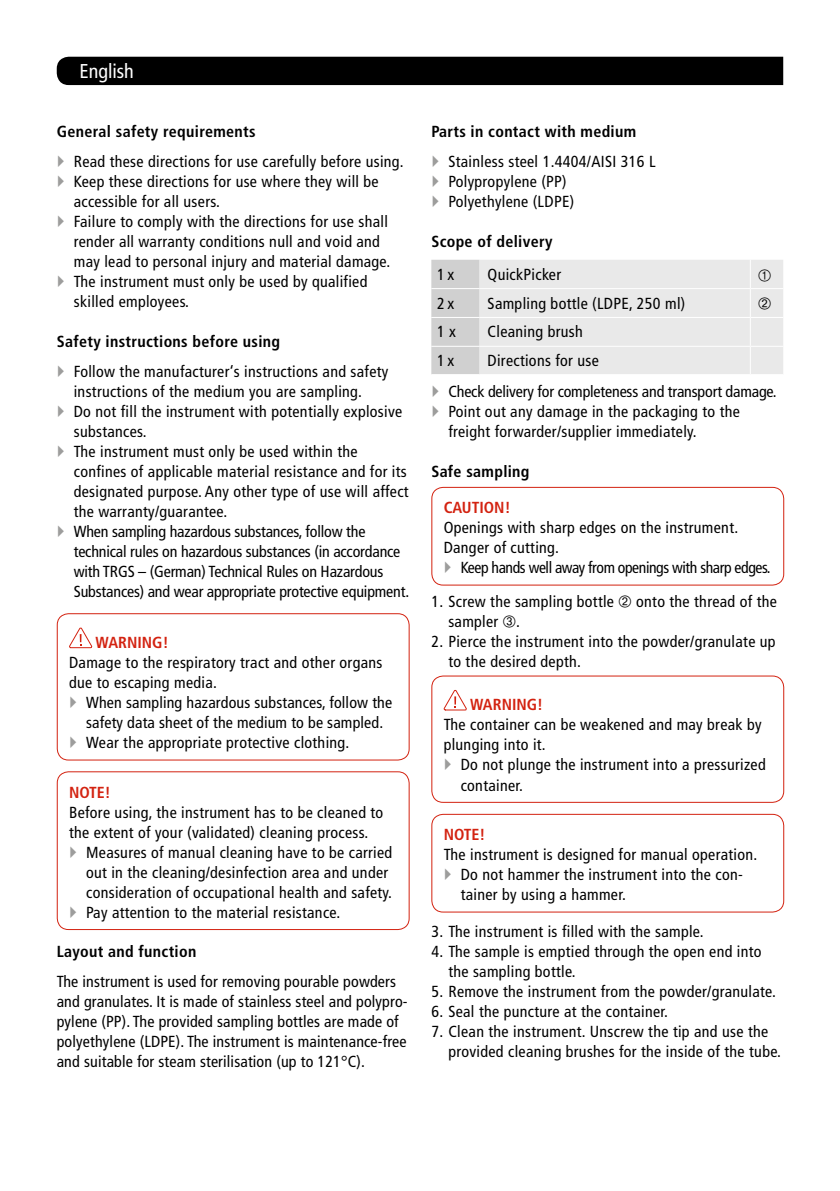
<style>
.page{position:relative;width:840px;height:1191px;background:#fff}
.page>*{position:absolute;margin:0;border:0;box-sizing:border-box;transform-origin:0 0}
.t1{font:condensed 20px "Frutiger";color:#fff}
.t2{font:condensed 16px/20px "Frutiger";letter-spacing:.02em;color:#000}
.t3{font:700 condensed 16px "Frutiger";letter-spacing:.02em;color:#000}
.t4{font:condensed 16px "Frutiger";letter-spacing:-.025em;color:#000}
.t5{font:700 condensed 16px "Frutiger";color:#d32210}
</style>
<div class="page">
<div style="left:57px;top:57px;width:725px;height:28px;background:#000"></div>
<div style="left:431px;top:487px;width:352px;height:98px;border:1px solid #d32210;border-radius:11px"></div>
<svg style="left:443px;top:690px;width:23px;height:20px"></svg>
<div style="left:431px;top:675px;width:352px;height:128px;border:1px solid #d32210;border-radius:11px"></div>
<div style="left:431px;top:814px;width:352px;height:98px;border:1px solid #d32210;border-radius:11px"></div>
<svg style="left:69px;top:628px;width:23px;height:20px"></svg>
<div style="left:57px;top:613px;width:352px;height:147px;border:1px solid #d32210;border-radius:11px"></div>
<div style="left:57px;top:771px;width:352px;height:159px;border:1px solid #d32210;border-radius:11px"></div>
<svg style="left:431px;top:260px;width:351px;height:114px;background:#e6e6e6"></svg>
<p class="t1" style="left:79px;top:60px;width:56px">English</p>
<p class="t3" style="left:57px;top:122px;width:200px">General safety requirements</p>
<p class="t2" style="left:74px;top:151px;width:331px">Read these directions for use carefully before using.<br>Keep these directions for use where they will be accessible for all users.<br>Failure to comply with the directions for use shall render all warranty conditions null and void and may lead to personal injury and material damage.<br>The instrument must only be used by qualified skilled employees.</p>
<p class="t3" style="left:57px;top:332px;width:225px">Safety instructions before using</p>
<p class="t2" style="left:74px;top:361px;width:337px">Follow the manufacturer‘s instructions and safety instructions of the medium you are sampling.<br>Do not fill the instrument with potentially explosive substances.<br>The instrument must only be used within the confines of applicable material resistance and for its designated purpose. Any other type of use will affect the warranty/guarantee.<br>When sampling hazardous substances, follow the technical rules on hazardous substances (in accordance with TRGS – (German) Technical Rules on Hazardous Substances) and wear appropriate protective equipment.</p>
<p class="t5" style="left:95px;top:633px;width:75px">WARNING!</p>
<p class="t2" style="left:69px;top:652px;width:314px">Damage to the respiratory tract and other organs due to escaping media.</p>
<p class="t2" style="left:86px;top:692px;width:307px">When sampling hazardous substances, follow the safety data sheet of the medium to be sampled.<br>Wear the appropriate protective clothing.</p>
<p class="t5" style="left:69px;top:782px;width:43px">NOTE!</p>
<p class="t2" style="left:69px;top:802px;width:315px">Before using, the instrument has to be cleaned to</p>
<p class="t2" style="left:69px;top:822px;width:300px">the extent of your (validated) cleaning process.</p>
<p class="t2" style="left:86px;top:842px;width:307px">Measures of manual cleaning have to be carried</p>
<p class="t2" style="left:86px;top:862px;width:303px">out in the cleaning/desinfection area and under</p>
<p class="t2" style="left:86px;top:882px;width:307px">consideration of occupational health and safety.</p>
<p class="t2" style="left:86px;top:902px;width:255px">Pay attention to the material resistance.</p>
<p class="t3" style="left:57px;top:942px;width:141px">Layout and function</p>
<p class="t2" style="left:57px;top:971px;width:352px">The instrument is used for removing pourable powders and granulates. It is made of stainless steel and polypro&shy;pylene (PP). The provided sampling bottles are made of polyethylene (LDPE). The instrument is maintenance-free and suitable for steam sterilisation (up to 121°C).</p>
<p class="t3" style="left:431px;top:122px;width:206px">Parts in contact with medium</p>
<p class="t2" style="left:448px;top:151px;width:208px">Stainless steel 1.4404/AISI 316 L<br>Polypropylene (PP)<br>Polyethylene (LDPE)</p>
<p class="t3" style="left:431px;top:232px;width:123px">Scope of delivery</p>
<p class="t2" style="left:437px;top:264px;width:19px">1x</p>
<p class="t2" style="left:487px;top:264px;width:75px">QuickPicker</p>
<p class="t2" style="left:437px;top:293px;width:19px">2x</p>
<p class="t2" style="left:487px;top:293px;width:199px">Sampling bottle (LDPE, 250 ml)</p>
<p class="t2" style="left:437px;top:322px;width:20px">1 x</p>
<p class="t2" style="left:487px;top:322px;width:97px">Cleaning brush</p>
<p class="t2" style="left:437px;top:351px;width:19px">1x</p>
<p class="t2" style="left:487px;top:351px;width:113px">Directions for use</p>
<p class="t2" style="left:448px;top:381px;width:330px">Check delivery for completeness and transport damage.<br>Point out any damage in the packaging to the freight forwarder/supplier immediately.</p>
<p class="t3" style="left:431px;top:462px;width:100px">Safe sampling</p>
<p class="t5" style="left:443px;top:498px;width:68px">CAUTION!</p>
<p class="t2" style="left:443px;top:518px;width:296px">Openings with sharp edges on the instrument.<br>Danger of cutting.</p>
<p class="t4" style="left:460px;top:558px;width:311px">Keep hands well away from openings with sharp edges.</p>
<p class="t2" style="left:431px;top:591px;width:184px">1. Screw the sampling bottle</p>
<p class="t2" style="left:635px;top:591px;width:142px">onto the thread of the</p>
<p class="t2" style="left:448px;top:611px;width:73px">sampler .</p>
<p class="t2" style="left:448px;top:631px;width:328px;text-indent:-17px">2. Pierce the instrument into the powder/granulate up to the desired depth.</p>
<p class="t5" style="left:470px;top:695px;width:75px">WARNING!</p>
<p class="t2" style="left:443px;top:715px;width:319px">The container can be weakened and may break by plunging into it.</p>
<p class="t2" style="left:460px;top:755px;width:306px">Do not plunge the instrument into a pressurized container.</p>
<p class="t5" style="left:443px;top:825px;width:43px">NOTE!</p>
<p class="t2" style="left:460px;top:844px;width:298px;text-indent:-17px">The instrument is designed for manual operation.<br>Do not hammer the instrument into the con&shy;tainer by using a hammer.</p>
<p class="t2" style="left:431px;top:921px;width:274px">3. The instrument is filled with the sample.</p>
<p class="t2" style="left:448px;top:941px;width:314px;text-indent:-17px">4. The sample is emptied through the open end into the sampling bottle.</p>
<p class="t2" style="left:431px;top:981px;width:346px">5. Remove the instrument from the powder/granulate.</p>
<p class="t2" style="left:431px;top:1001px;width:238px">6. Seal the puncture at the container.</p>
<p class="t2" style="left:448px;top:1021px;width:334px;text-indent:-17px">7. Clean the instrument. Unscrew the tip and use the provided cleaning brushes for the inside of the tube.</p>
</div>
